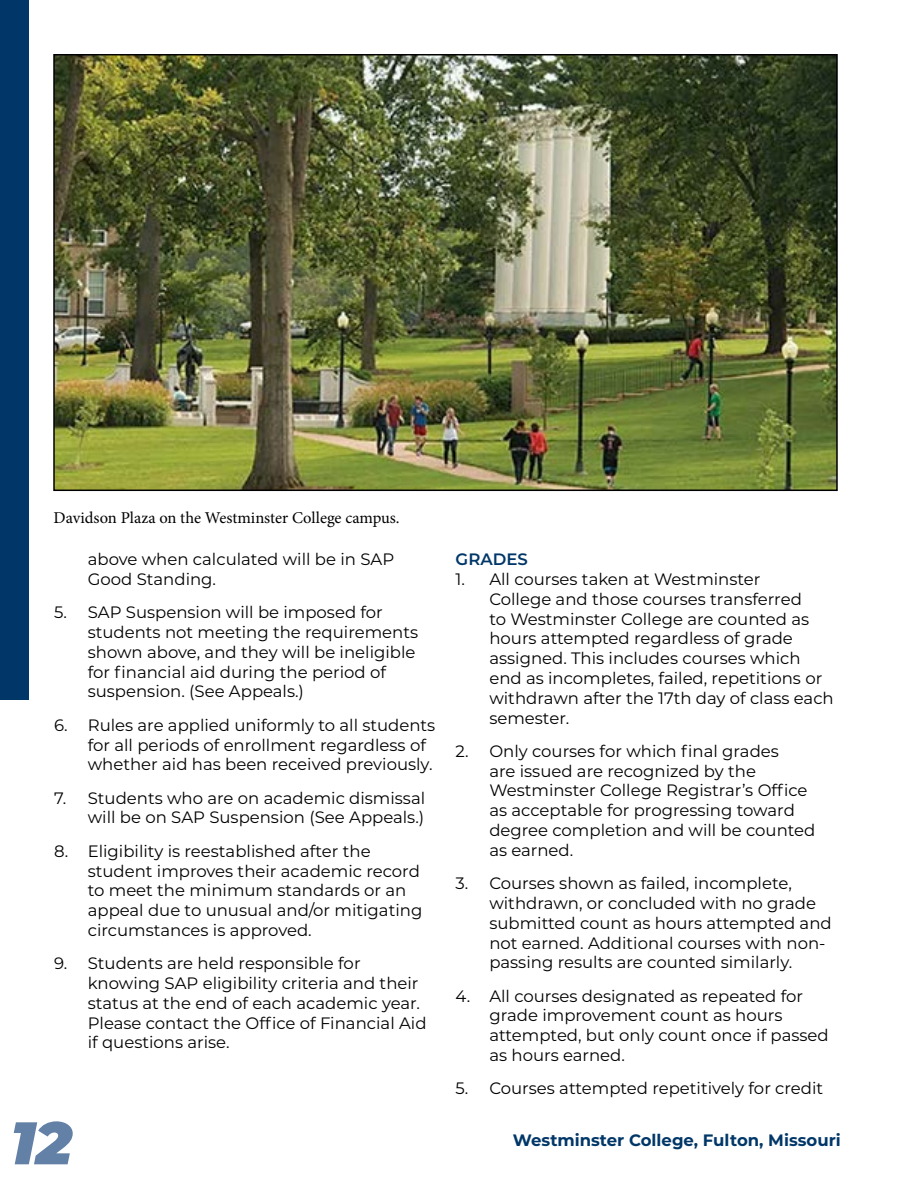
<style>
.page{position:relative;width:918px;height:1188px;background:#fff}
.page>*{position:absolute;margin:0;border:0;box-sizing:border-box;transform-origin:0 0}
.t1{font:italic 900 60px "Montserrat";color:#6380a7}
.t2{font:16.5px/19.8px "Montserrat";color:#000}
.t3{font:16.5px "Minion Pro";color:#000}
.t4{font:700 16.5px "Montserrat";color:#003768}
.t5{font:600 16.5px "Montserrat";color:#003768}
</style>
<div class="page">
<div style="left:0;top:0;width:29px;height:700px;background:#003768"></div>
<img style="left:56px;top:57px;width:779px;height:431px">
<div style="left:53px;top:54px;width:785px;height:437px;border:2px solid #000"></div>
<p class="t3" style="left:54px;top:507px;width:348px">Davidson Plaza on the Westminster College campus.</p>
<p class="t2" style="left:88px;top:549px;width:308px">above when calculated will be in SAP<br>Good Standing.</p>
<p class="t2" style="left:88px;top:602px;width:332px;text-indent:-34px">5. SAP Suspension will be imposed for students not meeting the requirements shown above, and they will be ineligible for financial aid during the period of suspension. (See Appeals.)</p>
<p class="t2" style="left:88px;top:714px;width:349px;text-indent:-34px">6. Rules are applied uniformly to all students for all periods of enrollment regardless of whether aid has been received previously.</p>
<p class="t2" style="left:54px;top:787px;width:373px;text-align:right">7. Students who are on academic dismissal will be on SAP Suspension (See Appeals.)</p>
<p class="t2" style="left:88px;top:840px;width:336px;text-indent:-34px">8. Eligibility is reestablished after the student improves their academic record to meet the minimum standards or an appeal due to unusual and/or mitigating circumstances is approved.</p>
<p class="t2" style="left:88px;top:953px;width:340px;text-indent:-34px">9. Students are held responsible for knowing SAP eligibility criteria and their status at the end of each academic year.<br>Please contact the Office of Financial Aid if questions arise.</p>
<h3 class="t5" style="left:456px;top:548px;width:74px">GRADES</h3>
<p class="t2" style="left:489px;top:569px;width:346px;text-indent:-34px">1. All courses taken at Westminster<br>College and those courses transferred<br>to Westminster College are counted as hours attempted regardless of grade assigned. This includes courses which end as incompletes, failed, repetitions or withdrawn after the 17th day of class each semester.</p>
<p class="t2" style="left:489px;top:741px;width:328px;text-indent:-34px">2. Only courses for which final grades<br>are issued are recognized by the<br>Westminster College Registrar’s Office as acceptable for progressing toward degree completion and will be counted as earned.</p>
<p class="t2" style="left:489px;top:873px;width:344px;text-indent:-34px">3. Courses shown as failed, incomplete, withdrawn, or concluded with no grade submitted count as hours attempted and not earned. Additional courses with non&shy;passing results are counted similarly.</p>
<p class="t2" style="left:489px;top:985px;width:341px;text-indent:-34px">4. All courses designated as repeated for grade improvement count as hours attempted, but only count once if passed as hours earned.</p>
<p class="t2" style="left:456px;top:1078px;width:369px">5. Courses attempted repetitively for credit</p>
<h1 class="t1" style="left:10px;top:1098px;width:63px">12</h1>
<p class="t4" style="left:513px;top:1128px;width:329px">Westminster College, Fulton, Missouri</p>
</div>
